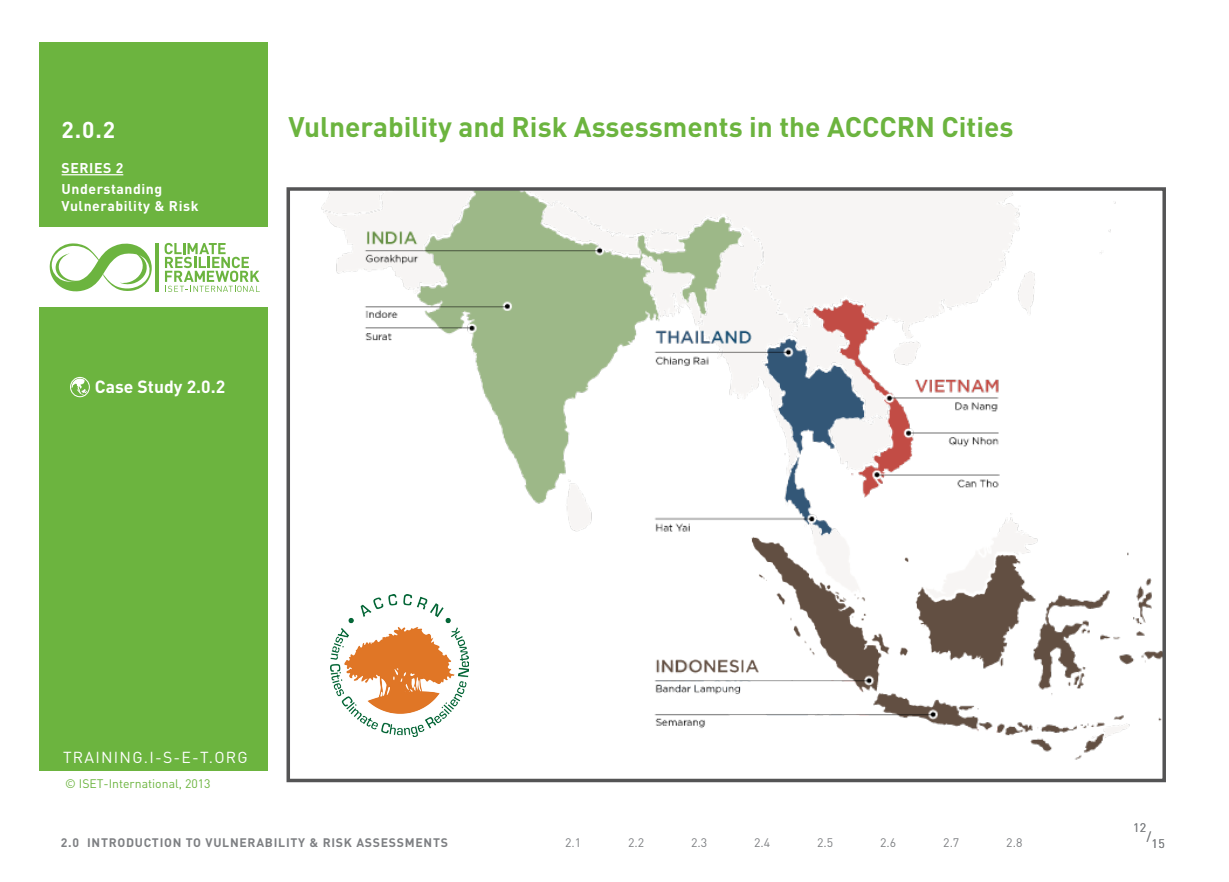
<style>
.page{position:relative;width:1229px;height:882px;background:#fff}
.page>*{position:absolute;margin:0;border:0;box-sizing:border-box;transform-origin:0 0}
.BODY{font:700 28px "DIN";color:#6cb43f}
.t1{font:700 22.75px "DIN";color:#fff}
.t2{font:700 17.5px "DIN";color:#fff}
.t3{font:15.75px "DIN";letter-spacing:.08em;color:#fff}
.t4{font:700 14px/21px "DIN";letter-spacing:.04em;color:#fff}
.t5{font:700 12.25px "DIN";letter-spacing:.06em;color:#7e8083}
.t6{font:12.25px "DIN";color:#7e8083}
.t7{font:12.25px "DIN";color:#6cb43f}
</style>
<div class="page">
<div style="left:39px;top:42px;width:228px;height:728px;background:#6cb43f"></div>
<hr style="left:62px;top:174px;width:61px;height:1px;background:#fff">
<div style="left:0;top:228px;width:271px;height:79px;background:#fff"></div>
<svg style="left:70px;top:377px;width:20px;height:20px"></svg>
<hr style="left:156px;top:243px;width:3px;height:49px;background:#6cb43f">
<svg style="left:164px;top:243px;width:96px;height:49px"></svg>
<svg style="left:49px;top:243px;width:103px;height:49px"></svg>
<img style="left:321px;top:192px;width:840px;height:568px">
<div style="left:286px;top:187px;width:880px;height:595px;border:4px solid #545455"></div>
<p class="t1" style="left:62px;top:115px;width:55px">2.0.2</p>
<p class="t4" style="left:62px;top:157px;width:102px">SERIES 2<br>Understanding</p>
<p class="t4" style="left:62px;top:195px;width:138px">Vulnerability &amp; Risk</p>
<p class="BODY" style="left:288px;top:108px;width:726px">Vulnerability and Risk Assessments in the ACCCRN Cities</p>
<p class="t2" style="left:95px;top:375px;width:132px">Case Study 2.0.2</p>
<p class="t3" style="left:63px;top:748px;width:186px">TRAINING.I-S-E-T.ORG</p>
<p class="t7" style="left:65px;top:776px;width:147px">© ISET-International, 2013</p>
<p class="t5" style="left:61px;top:835px;width:388px">2.0 INTRODUCTION TO VULNERABILITY &amp; RISK ASSESSMENTS</p>
<p class="t6" style="left:565px;top:835px;width:18px">2.1</p>
<p class="t6" style="left:628px;top:835px;width:18px">2.2</p>
<p class="t6" style="left:691px;top:835px;width:18px">2.3</p>
<p class="t6" style="left:754px;top:835px;width:18px">2.4</p>
<p class="t6" style="left:817px;top:835px;width:18px">2.5</p>
<p class="t6" style="left:880px;top:835px;width:18px">2.6</p>
<p class="t6" style="left:943px;top:835px;width:18px">2.7</p>
<p class="t6" style="left:1006px;top:835px;width:18px">2.8</p>
<h1 class="t6" style="left:1133px;top:820px;width:15px">12</h1>
<h1 class="t6" style="left:1146px;top:828px;width:6px">/</h1>
<h1 class="t6" style="left:1151px;top:835px;width:15px">15</h1>
</div>
